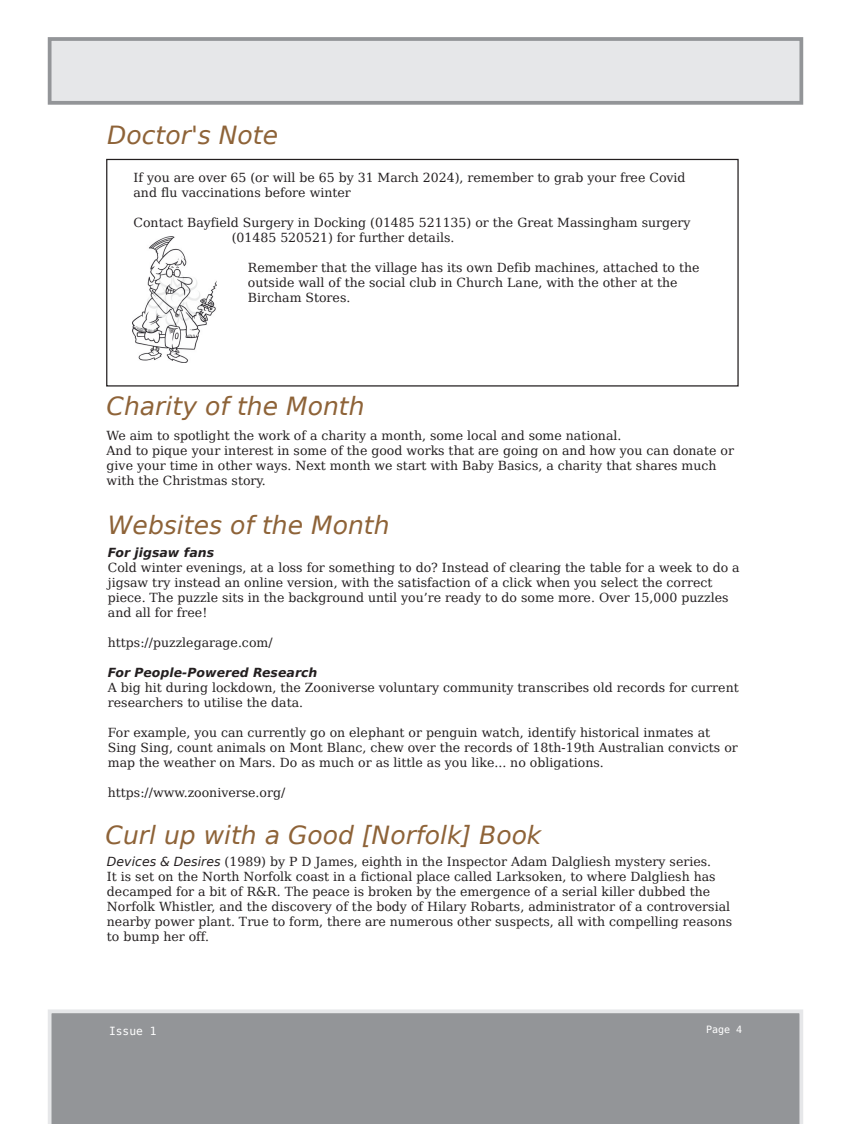
<style>
.page{position:relative;width:851px;height:1124px;background:#fff}
.page>*{position:absolute;margin:0;border:0;box-sizing:border-box;transform-origin:0 0}
.t1{font:italic 25px "Bitstream Vera Sans";color:#8e6338}
.t2{font:12.5px/15px "Bitstream Vera Serif";color:#231f20}
.t3{font:italic 700 12.5px "Bitstream Vera Sans";color:#231f20}
.t4{font:11.25px "Bitstream Vera Sans Mono";color:#fff}
.t5{font:10px "Bitstream Vera Sans Mono";color:#fff}
.s1{font-family:"Bitstream Vera Sans";font-style:italic}
</style>
<div class="page">
<div style="left:48px;top:1009px;width:755px;height:114px;background:#939598"></div>
<div style="left:50px;top:39px;width:751px;height:64px;background:#e6e7e9"></div>
<div style="left:48px;top:37px;width:755px;height:68px;border:4px solid #939598"></div>
<img style="left:133px;top:236px;width:83px;height:126px">
<div style="left:106px;top:159px;width:632px;height:227px;border:1px solid #231f20"></div>
<h1 class="t1" style="left:107px;top:121px;width:172px">Doctor's Note</h1>
<p class="t2" style="left:133px;top:170px;width:553px">If you are over 65 (or will be 65 by 31 March 2024), remember to grab your free Covid and flu vaccinations before winter</p>
<p class="t2" style="left:232px;top:215px;width:460px;text-indent:-98px">Contact Bayfield Surgery in Docking (01485 521135) or the Great Massingham surgery (01485 520521) for further details.</p>
<p class="t2" style="left:248px;top:260px;width:453px">Remember that the village has its own Defib machines, attached to the outside wall of the social club in Church Lane, with the other at the<br>Bircham Stores.</p>
<h1 class="t1" style="left:107px;top:392px;width:259px">Charity of the Month</h1>
<p class="t2" style="left:107px;top:428px;width:628px">We aim to spotlight the work of a charity a month, some local and some national.<br>And to pique your interest in some of the good works that are going on and how you can donate or give your time in other ways. Next month we start with Baby Basics, a charity that shares much with the Christmas story.</p>
<h1 class="t1" style="left:108px;top:510px;width:283px">Websites of the Month</h1>
<p class="t3" style="left:108px;top:545px;width:108px">For jigsaw fans</p>
<p class="t2" style="left:108px;top:560px;width:633px">Cold winter evenings, at a loss for something to do? Instead of clearing the table for a week to do a jigsaw try instead an online version, with the satisfaction of a click when you select the correct piece. The puzzle sits in the background until you’re ready to do some more. Over 15,000 puzzles and all for free!</p>
<p class="t2" style="left:108px;top:635px;width:166px">https://puzzlegarage.com/</p>
<p class="t3" style="left:108px;top:665px;width:211px">For People-Powered Research</p>
<p class="t2" style="left:108px;top:680px;width:632px">A big hit during lockdown, the Zooniverse voluntary community transcribes old records for current researchers to utilise the data.</p>
<p class="t2" style="left:108px;top:725px;width:631px">For example, you can currently go on elephant or penguin watch, identify historical inmates at<br>Sing Sing, count animals on Mont Blanc, chew over the records of 18th-19th Australian convicts or map the weather on Mars. Do as much or as little as you like... no obligations.</p>
<p class="t2" style="left:108px;top:785px;width:179px">https://www.zooniverse.org/</p>
<h1 class="t1" style="left:105px;top:821px;width:437px">Curl up with a Good [Norfolk] Book</h1>
<p class="t2" style="left:107px;top:853px;width:626px"><span class="s1">Devices &amp; Desires</span> (1989) by P D James, eighth in the Inspector Adam Dalgliesh mystery series.<br>It is set on the North Norfolk coast in a fictional place called Larksoken, to where Dalgliesh has decamped for a bit of R&amp;R. The peace is broken by the emergence of a serial killer dubbed the Norfolk Whistler, and the discovery of the body of Hilary Robarts, administrator of a controversial nearby power plant. True to form, there are numerous other suspects, all with compelling reasons to bump her off.</p>
<p class="t4" style="left:109px;top:1024px;width:49px">Issue 1</p>
<p class="t5" style="left:706px;top:1023px;width:38px">Page 4</p>
</div>
